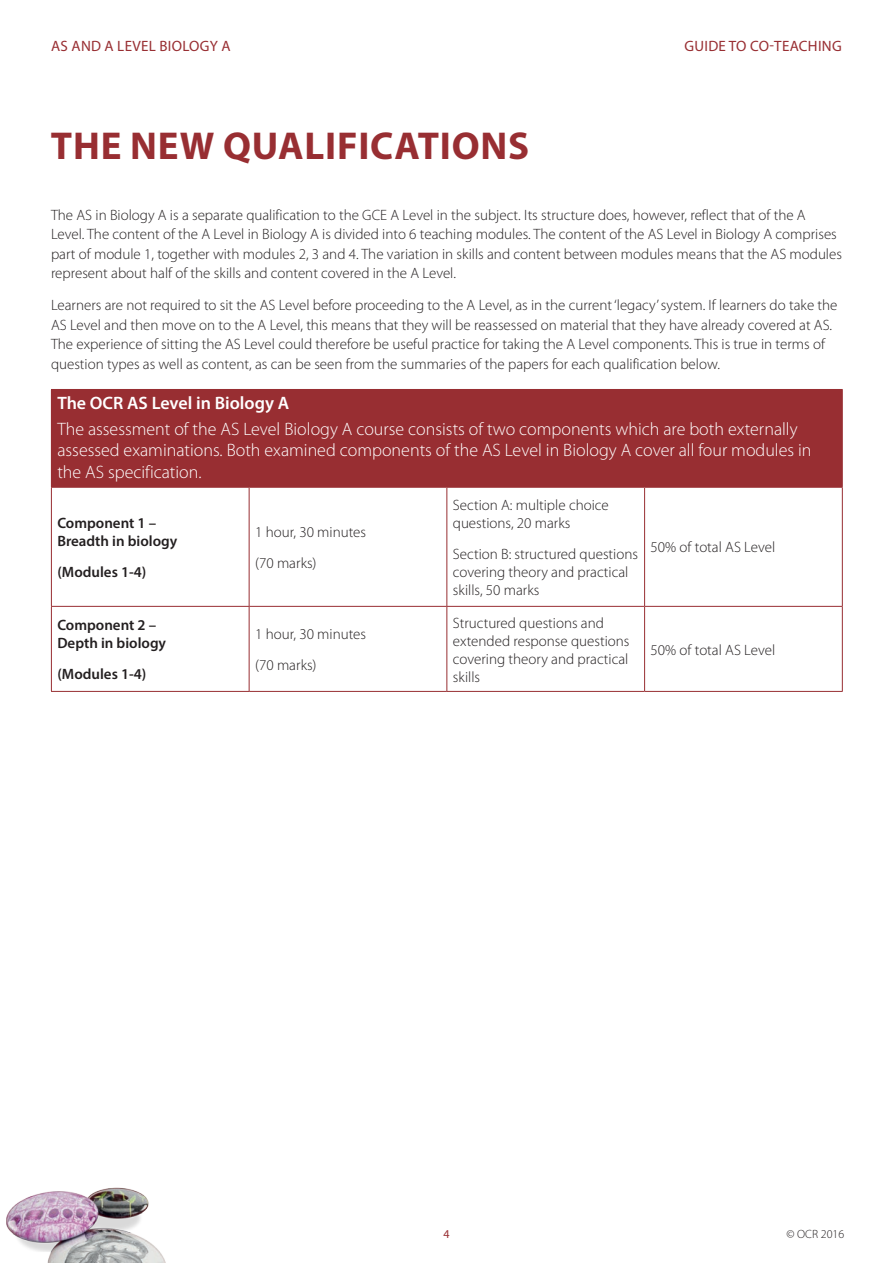
<style>
.page{position:relative;width:893px;height:1263px;background:#fff}
.page>*{position:absolute;margin:0;border:0;box-sizing:border-box;transform-origin:0 0}
.Heading{font:700 39px "Myriad Pro";letter-spacing:.02em;color:#982e32}
.Paragraph_Style_2{font:300 18px/21.6px "Myriad Pro";color:#fff}
.Paragraph_Style_2-2{font:600 18px "Myriad Pro";color:#fff}
.Body{font:300 15px/19.5px "Myriad Pro";color:#231f20}
.Body-2{font:600 15px/18px "Myriad Pro";color:#231f20}
.t1{font:15px "Myriad Pro";letter-spacing:.02em;color:#982e32}
.t2{font:300 12px "Myriad Pro";color:#231f20}
.t3{font:12px "Myriad Pro";color:#982e32}
</style>
<div class="page">
<img style="left:6px;top:1187px;width:160px;height:76px">
<div style="left:51px;top:389px;width:791px;height:98px;background:#982e32"></div>
<hr style="left:645px;top:389px;width:198px;height:1px;background:#982e32">
<hr style="left:51px;top:487px;width:198px;height:1px;background:#982e32">
<hr style="left:249px;top:487px;width:198px;height:1px;background:#982e32">
<hr style="left:447px;top:487px;width:198px;height:1px;background:#982e32">
<hr style="left:842px;top:390px;width:1px;height:97px;background:#982e32">
<hr style="left:645px;top:487px;width:198px;height:1px;background:#982e32">
<hr style="left:51px;top:488px;width:1px;height:118px;background:#982e32">
<hr style="left:51px;top:607px;width:1px;height:84px;background:#982e32">
<hr style="left:249px;top:488px;width:1px;height:118px;background:#982e32">
<hr style="left:446px;top:488px;width:1px;height:118px;background:#982e32">
<hr style="left:644px;top:488px;width:1px;height:118px;background:#982e32">
<hr style="left:842px;top:488px;width:1px;height:118px;background:#982e32">
<hr style="left:249px;top:607px;width:1px;height:84px;background:#982e32">
<hr style="left:446px;top:607px;width:1px;height:84px;background:#982e32">
<hr style="left:644px;top:607px;width:1px;height:84px;background:#982e32">
<hr style="left:842px;top:607px;width:1px;height:84px;background:#982e32">
<hr style="left:51px;top:606px;width:198px;height:1px;background:#982e32">
<hr style="left:249px;top:606px;width:198px;height:1px;background:#982e32">
<hr style="left:447px;top:606px;width:198px;height:1px;background:#982e32">
<hr style="left:645px;top:606px;width:198px;height:1px;background:#982e32">
<hr style="left:51px;top:691px;width:198px;height:1px;background:#982e32">
<hr style="left:249px;top:691px;width:198px;height:1px;background:#982e32">
<hr style="left:447px;top:691px;width:198px;height:1px;background:#982e32">
<hr style="left:645px;top:691px;width:198px;height:1px;background:#982e32">
<p class="t1" style="left:51px;top:37px;width:181px">AS AND A LEVEL BIOLOGY A</p>
<p class="t1" style="left:684px;top:37px;width:159px">GUIDE TO CO-TEACHING</p>
<h1 class="Heading" style="left:51px;top:120px;width:480px">THE NEW QUALIFICATIONS</h1>
<p class="Body" style="left:51px;top:205px;width:792px">The AS in Biology A is a separate qualification to the GCE A Level in the subject. Its structure does, however, reflect that of the A Level. The content of the A Level in Biology A is divided into 6 teaching modules. The content of the AS Level in Biology A comprises part of module 1, together with modules 2, 3 and 4. The variation in skills and content between modules means that the AS modules represent about half of the skills and content covered in the A Level.</p>
<p class="Body" style="left:51px;top:296px;width:788px">Learners are not required to sit the AS Level before proceeding to the A Level, as in the current ‘legacy’ system. If learners do take the AS Level and then move on to the A Level, this means that they will be reassessed on material that they have already covered at AS.<br>The experience of sitting the AS Level could therefore be useful practice for taking the A Level components. This is true in terms of question types as well as content, as can be seen from the summaries of the papers for each qualification below.</p>
<p class="Paragraph_Style_2-2" style="left:57px;top:391px;width:233px">The OCR AS Level in Biology A</p>
<p class="Paragraph_Style_2" style="left:57px;top:418px;width:756px">The assessment of the AS Level Biology A course consists of two components which are both externally assessed examinations. Both examined components of the AS Level in Biology A cover all four modules in the AS specification.</p>
<p class="Body-2" style="left:57px;top:514px;width:121px">Component 1 –<br>Breadth in biology</p>
<p class="Body-2" style="left:57px;top:562px;width:90px">(Modules 1-4)</p>
<p class="Body" style="left:453px;top:496px;width:157px;line-height:18px">Section A: multiple choice questions, 20 marks</p>
<p class="Body" style="left:453px;top:545px;width:187px;line-height:18px">Section B: structured questions covering theory and practical skills, 50 marks</p>
<p class="Body" style="left:255px;top:523px;width:112px">1 hour, 30 minutes</p>
<p class="Body" style="left:255px;top:553px;width:63px">(70 marks)</p>
<p class="Body" style="left:651px;top:538px;width:126px">50% of total AS Level</p>
<p class="Body-2" style="left:57px;top:616px;width:110px">Component 2 –<br>Depth in biology</p>
<p class="Body-2" style="left:57px;top:664px;width:90px">(Modules 1-4)</p>
<p class="Body" style="left:255px;top:625px;width:112px">1 hour, 30 minutes</p>
<p class="Body" style="left:255px;top:655px;width:63px">(70 marks)</p>
<p class="Body" style="left:453px;top:614px;width:178px;line-height:18px">Structured questions and extended response questions covering theory and practical skills</p>
<p class="Body" style="left:651px;top:640px;width:126px">50% of total AS Level</p>
<p class="t3" style="left:443px;top:1226px;width:8px">4</p>
<p class="t2" style="left:786px;top:1228px;width:59px">© OCR 2016</p>
</div>
